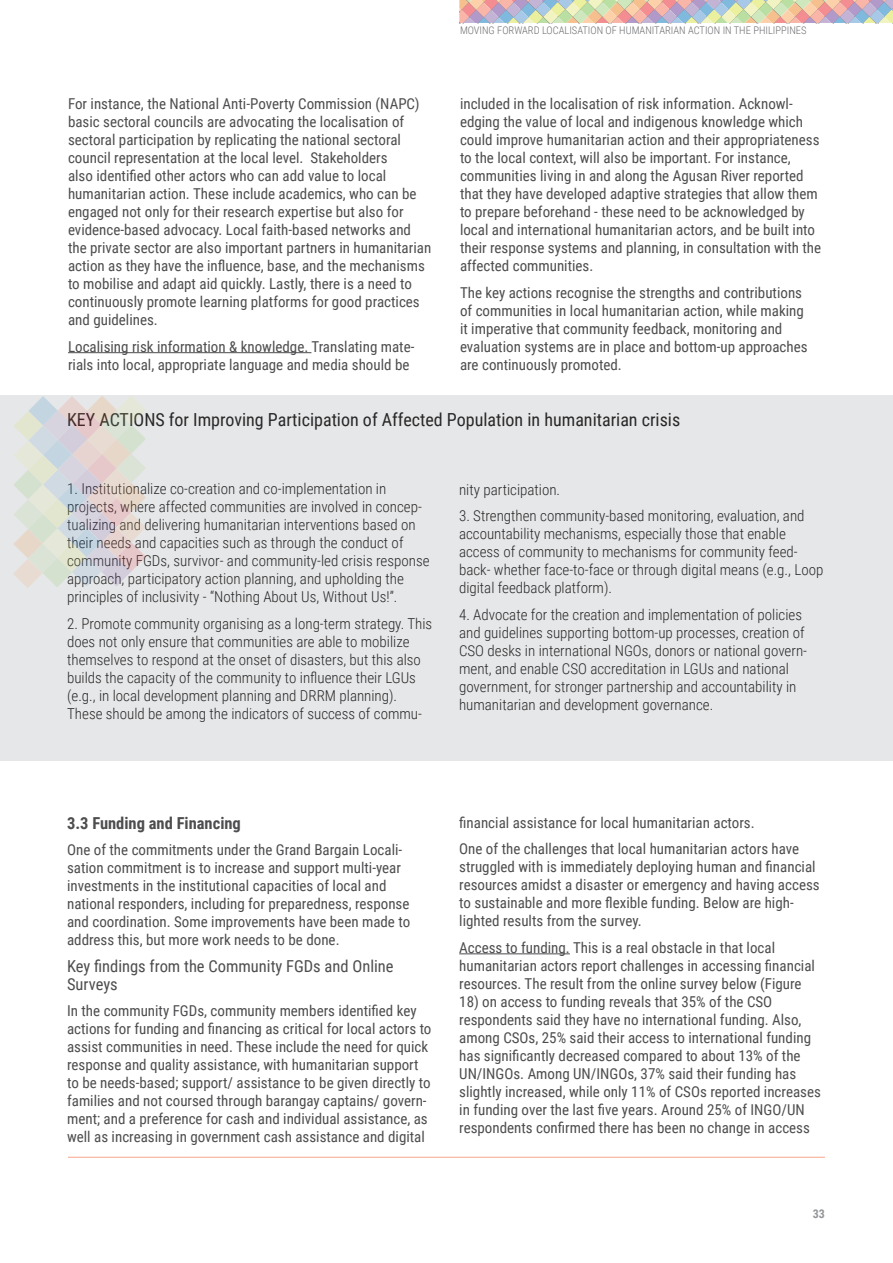
<style>
.page{position:relative;width:893px;height:1263px;background:#fff}
.page>*{position:absolute;margin:0;border:0;box-sizing:border-box;transform-origin:0 0}
.t1{font:18px "Roboto Condensed";color:#292829}
.t2{font:16.5px/18px "Roboto Condensed";color:#4d4d4f}
.t3{font:700 16.5px "Roboto Condensed";color:#4d4d4f}
.t4{font:15px/18px "Roboto Condensed";color:#4d4d4f}
.t5{font:300 15px/18px "Roboto Condensed";color:#292829}
.t6{font:700 12px "Roboto Condensed";color:#939598}
.t7{font:300 10.5px "Roboto Condensed";color:#6d6e71}
</style>
<div class="page">
<svg style="left:459px;top:0;width:434px;height:23px;background:#cfc1b7"></svg>
<hr style="left:68px;top:1157px;width:757px;height:1px;background:#f8a68c">
<hr style="left:68px;top:352px;width:243px;height:1px;background:#4d4d4f">
<div style="left:0;top:395px;width:893px;height:366px;background:#e6e7e8"></div>
<svg style="left:13px;top:396px;width:133px;height:192px"></svg>
<hr style="left:459px;top:953px;width:111px;height:1px;background:#4d4d4f">
<p class="t7" style="left:460px;top:23px;width:348px">MOVING FORWARD LOCALISATION OF HUMANITARIAN ACTION IN THE PHILIPPINES</p>
<p class="t4" style="left:68px;top:94px;width:365px">For instance, the National Anti-Poverty Commission (NAPC) basic sectoral councils are advocating the localisation of sectoral participation by replicating the national sectoral council representation at the local level. Stakeholders<br>also identified other actors who can add value to local humanitarian action. These include academics, who can be engaged not only for their research expertise but also for evidence-based advocacy. Local faith-based networks and the private sector are also important partners in humanitarian action as they have the influence, base, and the mechanisms to mobilise and adapt aid quickly. Lastly, there is a need to continuously promote learning platforms for good practices and guidelines.</p>
<p class="t4" style="left:68px;top:337px;width:348px">Localising risk information &amp; knowledge. Translating mate&shy;rials into local, appropriate language and media should be</p>
<p class="t4" style="left:460px;top:94px;width:363px">included in the localisation of risk information. Acknowl&shy;edging the value of local and indigenous knowledge which could improve humanitarian action and their appropriateness to the local context, will also be important. For instance, communities living in and along the Agusan River reported that they have developed adaptive strategies that allow them to prepare beforehand - these need to be acknowledged by local and international humanitarian actors, and be built into their response systems and planning, in consultation with the affected communities.</p>
<p class="t4" style="left:460px;top:283px;width:349px">The key actions recognise the strengths and contributions of communities in local humanitarian action, while making it imperative that community feedback, monitoring and evaluation systems are in place and bottom-up approaches are continuously promoted.</p>
<p class="t1" style="left:67px;top:407px;width:615px">KEY ACTIONS for Improving Participation of Affected Population in humanitarian crisis</p>
<p class="t5" style="left:67px;top:479px;width:364px">1. Institutionalize co-creation and co-implementation in projects, where affected communities are involved in concep&shy;tualizing and delivering humanitarian interventions based on their needs and capacities such as through the conduct of community FGDs, survivor- and community-led crisis response approach, participatory action planning, and upholding the principles of inclusivity - “Nothing About Us, Without Us!”.</p>
<p class="t5" style="left:67px;top:614px;width:367px">2. Promote community organising as a long-term strategy. This does not only ensure that communities are able to mobilize themselves to respond at the onset of disasters, but this also builds the capacity of the community to influence their LGUs (e.g., in local development planning and DRRM planning).<br>These should be among the indicators of success of commu-</p>
<p class="t5" style="left:459px;top:480px;width:103px">nity participation.</p>
<p class="t5" style="left:459px;top:506px;width:366px">3. Strengthen community-based monitoring, evaluation, and accountability mechanisms, especially those that enable access of community to mechanisms for community feed&shy;back- whether face-to-face or through digital means (e.g., Loop digital feedback platform).</p>
<p class="t5" style="left:459px;top:605px;width:350px">4. Advocate for the creation and implementation of policies and guidelines supporting bottom-up processes, creation of CSO desks in international NGOs, donors or national govern&shy;ment, and enable CSO accreditation in LGUs and national government, for stronger partnership and accountability in humanitarian and development governance.</p>
<p class="t3" style="left:67px;top:811px;width:175px">3.3 Funding and Financing</p>
<p class="t4" style="left:67px;top:840px;width:345px">One of the commitments under the Grand Bargain Locali&shy;sation commitment is to increase and support multi-year investments in the institutional capacities of local and national responders, including for preparedness, response and coordination. Some improvements have been made to address this, but more work needs to be done.</p>
<p class="t2" style="left:67px;top:956px;width:328px">Key findings from the Community FGDs and Online<br>Surveys</p>
<p class="t4" style="left:67px;top:1001px;width:366px">In the community FGDs, community members identified key actions for funding and financing as critical for local actors to assist communities in need. These include the need for quick response and quality assistance, with humanitarian support to be needs-based; support/ assistance to be given directly to families and not coursed through barangay captains/ govern&shy;ment; and a preference for cash and individual assistance, as well as increasing in government cash assistance and digital</p>
<p class="t4" style="left:459px;top:808px;width:342px;line-height:26.5px">financial assistance for local humanitarian actors.<br>One of the challenges that local humanitarian actors have</p>
<p class="t4" style="left:459px;top:857px;width:362px">struggled with is immediately deploying human and financial resources amidst a disaster or emergency and having access to sustainable and more flexible funding. Below are high&shy;lighted results from the survey.</p>
<p class="t4" style="left:459px;top:938px;width:357px">Access to funding. This is a real obstacle in that local humanitarian actors report challenges in accessing financial resources. The result from the online survey below (Figure</p>
<p class="t4" style="left:459px;top:992px;width:363px">18) on access to funding reveals that 35% of the CSO respondents said they have no international funding. Also, among CSOs, 25% said their access to international funding has significantly decreased compared to about 13% of the UN/INGOs. Among UN/INGOs, 37% said their funding has slightly increased, while only 11% of CSOs reported increases in funding over the last five years. Around 25% of INGO/UN respondents confirmed there has been no change in access</p>
<p class="t6" style="left:813px;top:1205px;width:14px">33</p>
</div>
